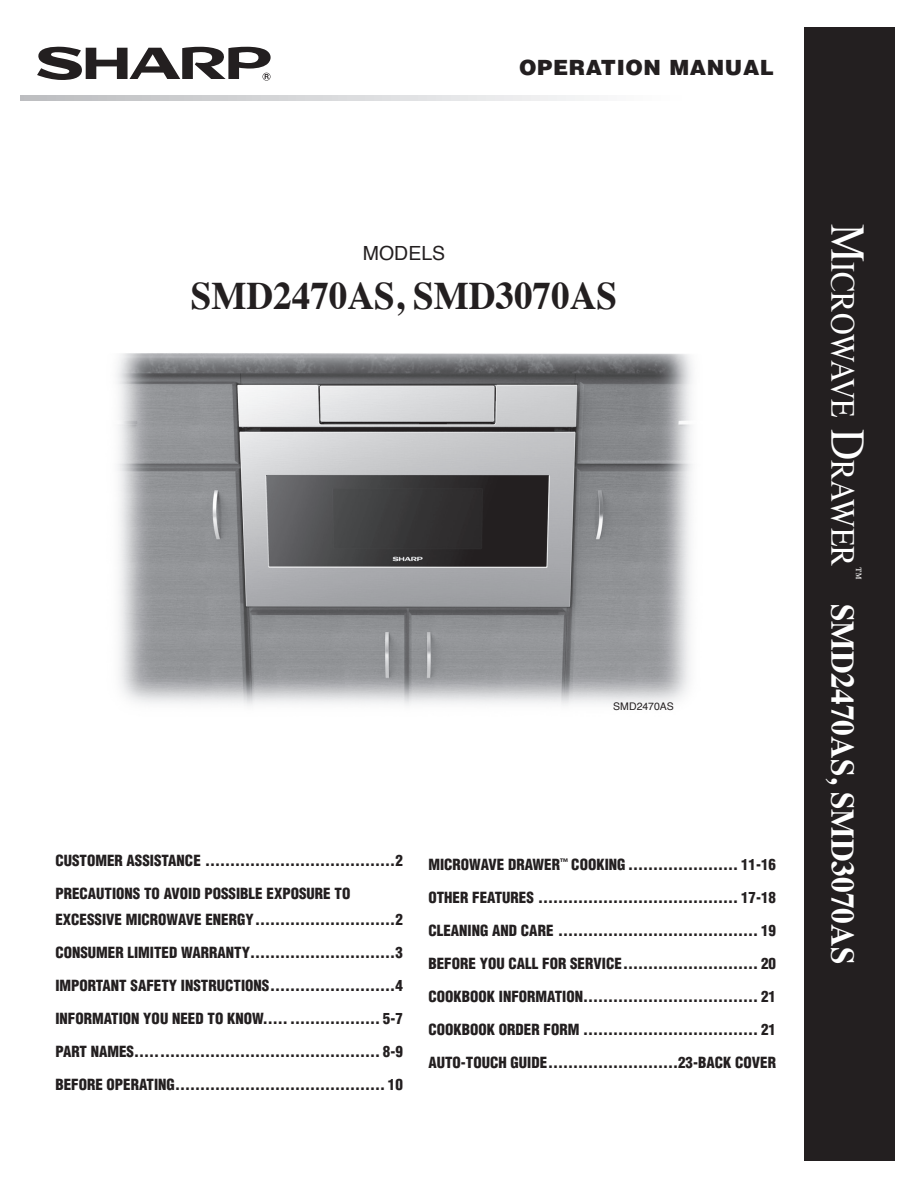
<style>
.page{position:relative;width:918px;height:1188px;background:#fff}
.page>*{position:absolute;margin:0;border:0;box-sizing:border-box;transform-origin:0 0}
.t1{font:700 39px "Times";color:#231f20;scale:.95 1}
.t2{font:33.6px "Times";color:#fff;scale:.9 1}
.t3{font:700 33px "Times";color:#fff;scale:.95 1}
.t4{font:900 21px "Helvetica";letter-spacing:.03em;color:#231f20}
.t5{font:19.5px "Helvetica";color:#231f20}
.t6{font:15.75px "Times";color:#fff}
.t7{font:900 condensed 15px/25.5px "Helvetica";color:#231f20}
.t8{font:10.5px "Helvetica";letter-spacing:.005em;color:#231f20}
.s1{font-size:48px}
</style>
<div class="page">
<svg style="left:37px;top:46px;width:234px;height:35px"></svg>
<svg style="left:20px;top:95px;width:570px;height:6px;background:#d7d8da"></svg>
<div style="left:804px;top:27px;width:91px;height:1134px;background:#231f20"></div>
<img style="left:117px;top:353px;width:576px;height:353px">
<h3 class="t4" style="left:519px;top:54px;width:256px">OPERATION MANUAL</h3>
<h3 class="t5" style="left:363px;top:238px;width:84px">ModelS</h3>
<h1 class="t1" style="left:191px;top:259px;width:450px">SMD2470AS, SMD3070AS</h1>
<p class="t8" style="left:613px;top:698px;width:62px">SMD2470AS</p>
<p class="t7" style="left:55px;top:848px;width:349px">CUSTOMER ASSISTANCE ......................................2</p>
<p class="t7" style="left:55px;top:881px;width:349px">PRECAUTIONS TO AVOID POSSIBLE EXPOSURE TO<br>EXCESSIVE MICROWAVE ENERGY............................2</p>
<p class="t7" style="left:55px;top:940px;width:18px">CONSUMER</p>
<p class="t7" style="left:127px;top:940px;width:8px">LIMITED</p>
<p class="t7" style="left:181px;top:940px;width:223px">WARRANTY.............................3</p>
<p class="t7" style="left:55px;top:973px;width:349px">IMPORTANT SAFETY INSTRUCTIONS.........................4</p>
<p class="t7" style="left:55px;top:1006px;width:349px">INFORMATION YOU NEED TO KNOW..... .................. 5-7</p>
<p class="t7" style="left:55px;top:1039px;width:349px">PART NAMES................................................. 8-9</p>
<p class="t7" style="left:55px;top:1072px;width:349px">BEFORE OPERATING.......................................... 10</p>
<p class="t7" style="left:428px;top:851px;width:35px">MICROW</p>
<p class="t7" style="left:481px;top:851px;width:297px">AVE DRAWER<sup>™</sup> COOKING ...................... 11-16</p>
<p class="t7" style="left:428px;top:884px;width:349px">OTHER FEATURES ........................................ 17-18</p>
<p class="t7" style="left:428px;top:917px;width:349px">CLEANING AND CARE ........................................ 19</p>
<p class="t7" style="left:428px;top:950px;width:349px">BEFORE YOU CALL FOR SERVICE........................... 20</p>
<p class="t7" style="left:428px;top:983px;width:18px">COOKBOOK</p>
<p class="t7" style="left:499px;top:983px;width:9px">INFORM</p>
<p class="t7" style="left:547px;top:983px;width:16px">ATION</p>
<p class="t7" style="left:583px;top:983px;width:194px">................................... 21</p>
<p class="t7" style="left:428px;top:1016px;width:18px">COOKBOOK</p>
<p class="t7" style="left:499px;top:1016px;width:10px">ORDER</p>
<p class="t7" style="left:544px;top:1016px;width:10px">FORM</p>
<p class="t7" style="left:583px;top:1016px;width:194px">................................... 21</p>
<p class="t7" style="left:428px;top:1049px;width:349px">AUTO-TOUCH GUIDE..........................23-BACK COVER</p>
<h2 class="t2" style="left:874px;top:224px;width:382px;rotate:90deg"><span class="s1">M</span>icrowave <span class="s1">D</span>rawer</h2>
<p class="t6" style="left:871px;top:567px;width:17px;rotate:90deg">™</p>
<h3 class="t3" style="left:874px;top:604px;width:381px;rotate:90deg">SMD2470AS, SMD3070AS</h3>
</div>
